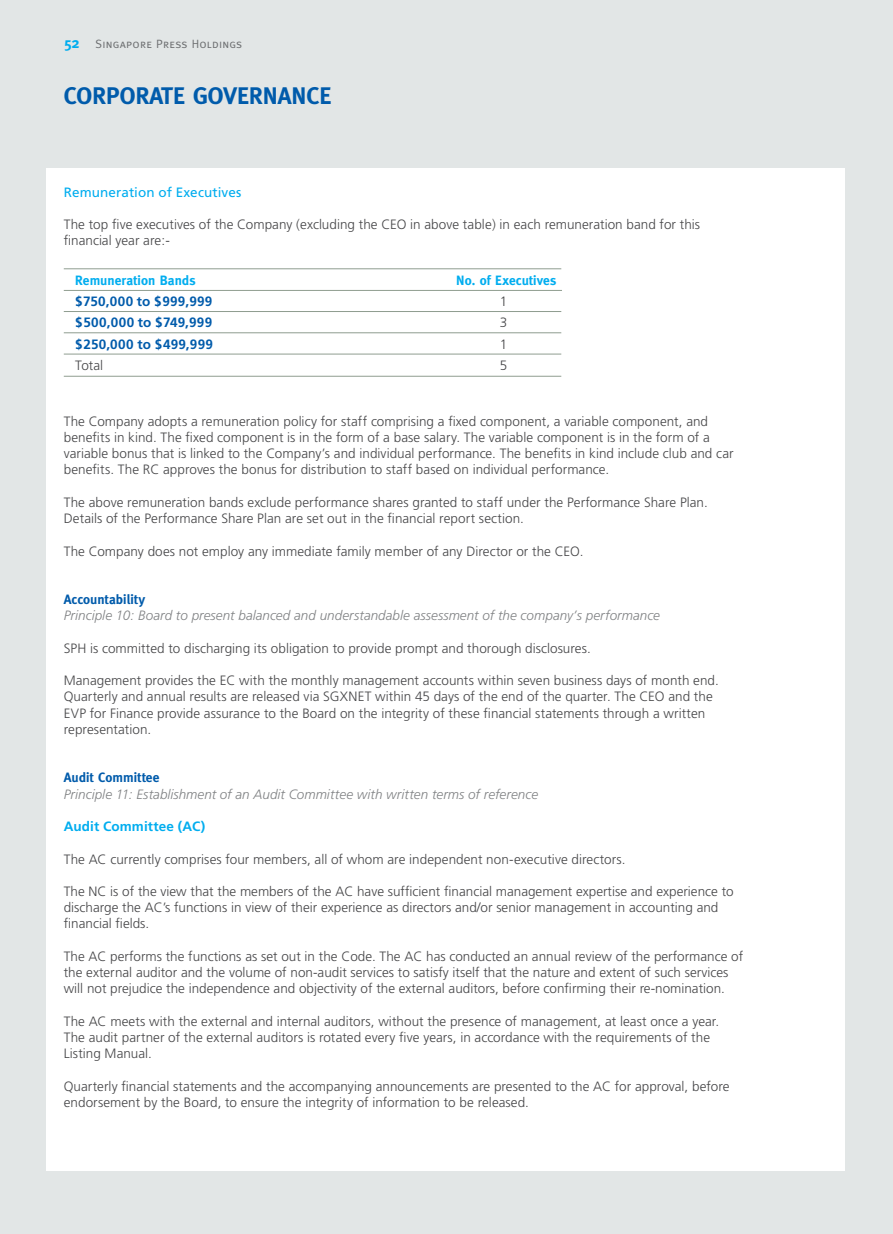
<style>
.page{position:relative;width:893px;height:1234px;background:#fff}
.page>*{position:absolute;margin:0;border:0;box-sizing:border-box;transform-origin:0 0}
.t1{font:700 24px "Meta";color:#005bab}
.t2{font:700 15px "Meta";color:#00adef}
.t3{font:300 13.5px/16.2px "Frutiger";color:#464648}
.t4{font:italic 300 13.5px "Frutiger";color:#808284}
.t5{font:700 13.5px "Frutiger";letter-spacing:.02em;color:#005bab}
.t6{font:700 13.5px "Meta";letter-spacing:.01em;color:#00adef}
.t7{font:700 13.5px "Meta";letter-spacing:.13em;color:#005bab}
.t8{font:13.5px "Frutiger";letter-spacing:.01em;color:#00adef}
.t9{font:700 13.5px "Frutiger";letter-spacing:.01em;color:#00adef}
.t10{font:12px "Meta Caps";letter-spacing:.015em;color:#6d6f71}
</style>
<div class="page">
<div style="left:0;top:0;width:893px;height:1233px;background:#e2e6e6"></div>
<div style="left:47px;top:168px;width:798px;height:1001px;background:#fff"></div>
<hr style="left:64px;top:268px;width:497px;height:1px;background:#8f9d90">
<hr style="left:64px;top:290px;width:498px;height:1px;background:#8f9d90">
<hr style="left:64px;top:311px;width:497px;height:1px;background:#8f9d90">
<hr style="left:64px;top:332px;width:497px;height:1px;background:#8f9d90">
<hr style="left:64px;top:354px;width:497px;height:1px;background:#8f9d90">
<hr style="left:64px;top:376px;width:497px;height:1px;background:#8f9d90">
<p class="t2" style="left:64px;top:34px;width:17px">52</p>
<p class="t10" style="left:96px;top:37px;width:148px">Singapore Press Holdings</p>
<h1 class="t1" style="left:64px;top:81px;width:269px">corporate governance</h1>
<p class="t8" style="left:64px;top:184px;width:179px">Remuneration of Executives</p>
<p class="t3" style="left:64px;top:216px;width:638px">The top five executives of the Company (excluding the CEO in above table) in each remuneration band for this financial year are:-</p>
<p class="t6" style="left:75px;top:272px;width:122px">Remuneration Bands</p>
<p class="t6" style="left:456px;top:272px;width:102px">N o. of Executives</p>
<p class="t5" style="left:75px;top:293px;width:139px">$750,000 to $999,999</p>
<p class="t3" style="left:500px;top:293px;width:9px">1</p>
<p class="t5" style="left:75px;top:314px;width:138px">$500,000 to $749,999</p>
<p class="t3" style="left:500px;top:314px;width:9px">3</p>
<p class="t5" style="left:75px;top:336px;width:139px">$250,000 to $499,999</p>
<p class="t3" style="left:500px;top:335px;width:9px">1</p>
<p class="t3" style="left:75px;top:357px;width:29px">Total</p>
<p class="t3" style="left:500px;top:357px;width:9px">5</p>
<p class="t3" style="left:64px;top:413px;width:671px">The Company adopts a remuneration policy for staff comprising a fixed component, a variable component, and benefits in kind. The fixed component is in the form of a base salary. The variable component is in the form of a variable bonus that is linked to the Company’s and individual performance. The benefits in kind include club and car benefits. The RC approves the bonus for distribution to staff based on individual performance.</p>
<p class="t3" style="left:64px;top:494px;width:645px">The above remuneration bands exclude performance shares granted to staff under the Performance Share Plan.<br>Details of the Performance Share Plan are set out in the financial report section.</p>
<p class="t3" style="left:64px;top:542px;width:521px">The Company does not employ any immediate family member of any Director or the CEO.</p>
<p class="t7" style="left:64px;top:591px;width:83px">Accountability</p>
<p class="t4" style="left:64px;top:608px;width:598px">Principle 10: Board to present balanced and understandable assessment of the company’s performance</p>
<p class="t3" style="left:64px;top:640px;width:529px">SPH is committed to discharging its obligation to provide prompt and thorough disclosures.</p>
<p class="t3" style="left:64px;top:672px;width:656px">Management provides the EC with the monthly management accounts within seven business days of month end.<br>Quarterly and annual results are released via SGXNET within 45 days of the end of the quarter. The CEO and the EVP for Finance provide assurance to the Board on the integrity of these financial statements through a written representation.</p>
<p class="t7" style="left:64px;top:769px;width:97px">Audit Committee</p>
<p class="t4" style="left:64px;top:786px;width:476px">Principle 11: Establishment of an Audit Committee with written terms of reference</p>
<p class="t9" style="left:64px;top:818px;width:143px">Audit Committee (AC)</p>
<p class="t3" style="left:64px;top:850px;width:563px">The AC currently comprises four members, all of whom are independent non-executive directors.</p>
<p class="t3" style="left:64px;top:883px;width:671px">The NC is of the view that the members of the AC have sufficient financial management expertise and experience to discharge the AC’s functions in view of their experience as directors and/or senior management in accounting and financial fields.</p>
<p class="t3" style="left:64px;top:947px;width:681px">The AC performs the functions as set out in the Code. The AC has conducted an annual review of the performance of the external auditor and the volume of non-audit services to satisfy itself that the nature and extent of such services will not prejudice the independence and objectivity of the external auditors, before confirming their re-nomination.</p>
<p class="t3" style="left:64px;top:1012px;width:657px">The AC meets with the external and internal auditors, without the presence of management, at least once a year.<br>The audit partner of the external auditors is rotated every five years, in accordance with the requirements of the<br>Listing Manual.</p>
<p class="t3" style="left:64px;top:1077px;width:667px">Quarterly financial statements and the accompanying announcements are presented to the AC for approval, before endorsement by the Board, to ensure the integrity of information to be released.</p>
</div>
